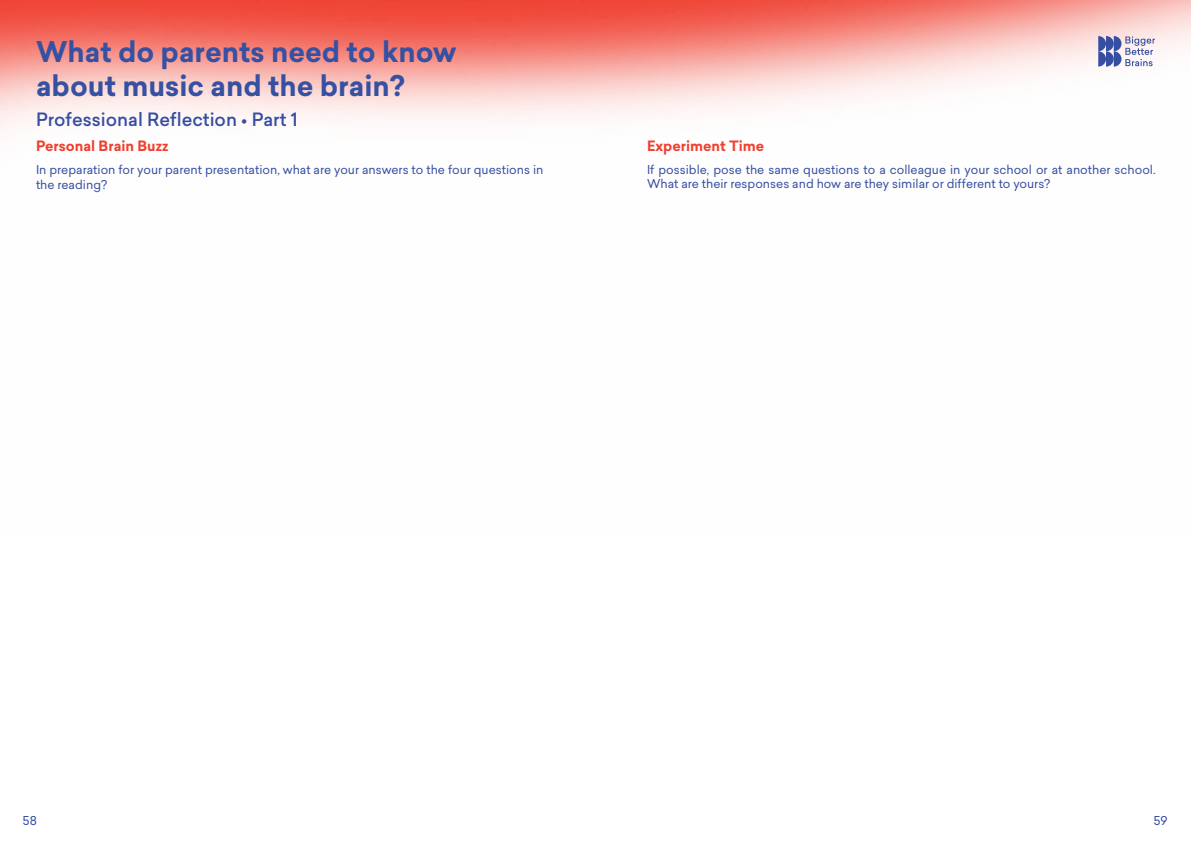
<style>
.page{position:relative;width:1191px;height:842px;background:#fff}
.page>*{position:absolute;margin:0;border:0;box-sizing:border-box;transform-origin:0 0}
.t1{font:700 28px/33.6px "Sailec";color:#3650a2}
.t2{font:500 18px "Sailec";color:#364ea2}
.t3{font:700 14px "Sailec";color:#ef4030}
.t4{font:12px/14.4px "Sailec";color:#364ea2}
</style>
<div class="page">
<img style="left:0;top:0;width:1191px;height:129px">
<svg style="left:1098px;top:36px;width:57px;height:31px"></svg>
<h1 class="t1" style="left:36px;top:36px;width:422px">What do parents need to know about music and the brain?</h1>
<h2 class="t2" style="left:36px;top:107px;width:263px">Professional Reflection • Part 1</h2>
<p class="t3" style="left:36px;top:136px;width:134px">Personal Brain Buzz</p>
<p class="t3" style="left:647px;top:136px;width:119px">Experiment Time</p>
<p class="t4" style="left:36px;top:162px;width:509px">In preparation for your parent presentation, what are your answers to the four questions in the reading?</p>
<p class="t4" style="left:647px;top:162px;width:510px">If possible, pose the same questions to a colleague in your school or at another school.<br>What are their responses and how are they similar or different to yours?</p>
<p class="t4" style="left:23px;top:813px;width:15px">58</p>
<p class="t4" style="left:1153px;top:813px;width:15px">59</p>
</div>
